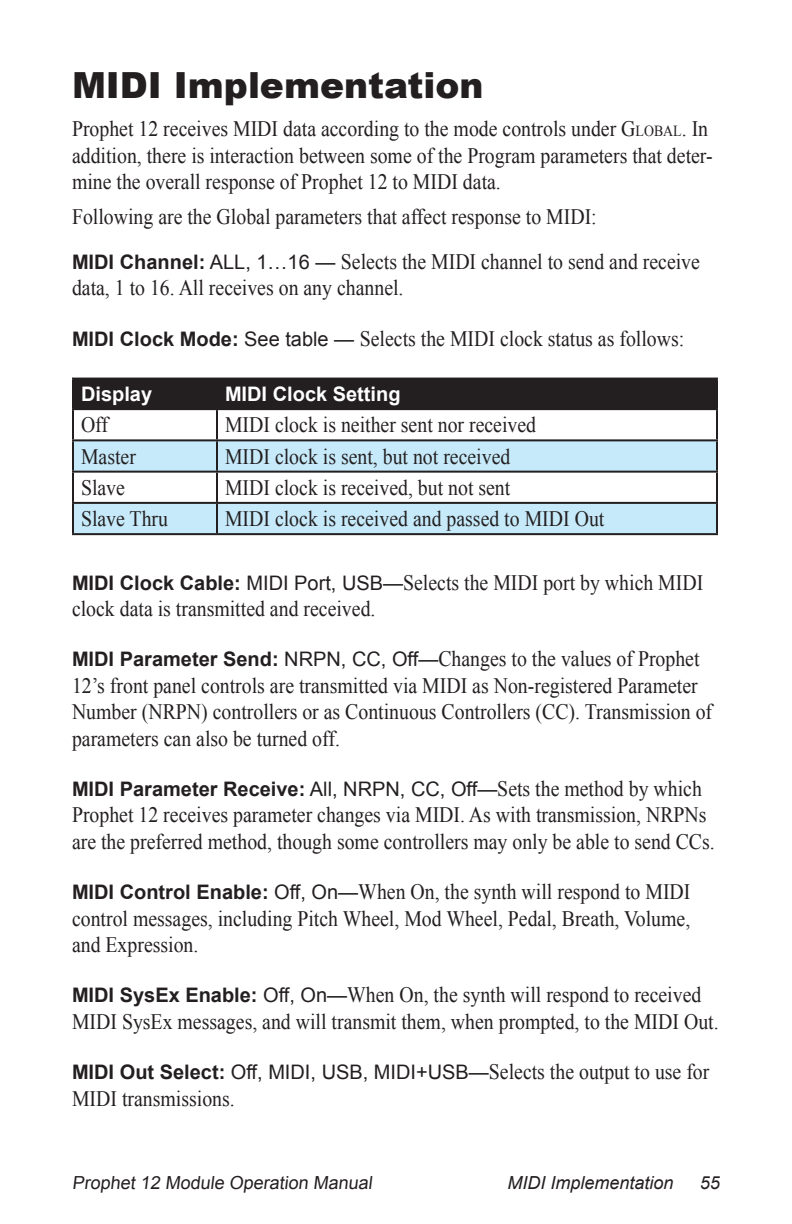
<style>
.page{position:relative;width:792px;height:1224px;background:#fff}
.page>*{position:absolute;margin:0;border:0;box-sizing:border-box;transform-origin:0 0}
.Heading_1{font:900 36px "Arial";color:#231f20}
.Body_Text{font:22px/26.4px "Times New Roman";color:#231f20;scale:.9 1}
.Body_Text-2{font:700 20px "Arial";color:#231f20}
.Table_Head{font:700 20px "Arial";color:#fff}
.t1{font:18px "Arial";color:#231f20}
.t2{font:italic 18px "Arial";color:#231f20}
.s1{font-style:inherit}
.s2{font-size:15.4px}
.s3{font-family:"Arial";font-weight:700;font-size:20px}
.s4{font-family:"Arial";font-size:20px}
.s5{font-weight:400}
.s6{font-family:"Times New Roman";font-weight:400;font-size:22px}
</style>
<div class="page">
<div style="left:74px;top:380px;width:642px;height:28px;background:#231f20"></div>
<svg style="left:74px;top:441px;width:642px;height:92px;fill:#c6eafa"></svg>
<hr style="left:72px;top:378px;width:145px;height:2px;background:#231f20">
<hr style="left:72px;top:380px;width:2px;height:28px;background:#231f20">
<hr style="left:217px;top:378px;width:501px;height:2px;background:#231f20">
<hr style="left:216px;top:380px;width:2px;height:28px;background:#231f20">
<hr style="left:716px;top:380px;width:2px;height:28px;background:#231f20">
<hr style="left:72px;top:408px;width:145px;height:2px;background:#231f20">
<hr style="left:72px;top:410px;width:2px;height:29px;background:#231f20">
<hr style="left:217px;top:408px;width:501px;height:2px;background:#231f20">
<hr style="left:216px;top:410px;width:2px;height:29px;background:#231f20">
<hr style="left:716px;top:410px;width:2px;height:29px;background:#231f20">
<hr style="left:72px;top:439px;width:145px;height:2px;background:#231f20">
<hr style="left:72px;top:441px;width:2px;height:30px;background:#231f20">
<hr style="left:217px;top:439px;width:501px;height:2px;background:#231f20">
<hr style="left:216px;top:441px;width:2px;height:30px;background:#231f20">
<hr style="left:716px;top:441px;width:2px;height:30px;background:#231f20">
<hr style="left:72px;top:471px;width:145px;height:2px;background:#231f20">
<hr style="left:72px;top:473px;width:2px;height:29px;background:#231f20">
<hr style="left:217px;top:471px;width:501px;height:2px;background:#231f20">
<hr style="left:216px;top:473px;width:2px;height:29px;background:#231f20">
<hr style="left:716px;top:473px;width:2px;height:29px;background:#231f20">
<hr style="left:72px;top:502px;width:145px;height:2px;background:#231f20">
<hr style="left:72px;top:504px;width:2px;height:29px;background:#231f20">
<hr style="left:217px;top:502px;width:501px;height:2px;background:#231f20">
<hr style="left:216px;top:504px;width:2px;height:29px;background:#231f20">
<hr style="left:716px;top:504px;width:2px;height:29px;background:#231f20">
<hr style="left:72px;top:533px;width:145px;height:2px;background:#231f20">
<hr style="left:217px;top:533px;width:501px;height:2px;background:#231f20">
<p class="Heading_1" style="left:72px;top:59px;width:413px">MIDI Implementation</p>
<p class="Body_Text" style="left:72px;top:115px;width:713px">Prophet 12 receives MIDI data according to the mode controls under <span class="s1">G</span><span class="s2">lobal</span>. In addition, there is interaction between some of the Program parameters that deter&shy;mine the overall response of Prophet 12 to MIDI data.</p>
<p class="Body_Text" style="left:72px;top:203px;width:585px">Following are the Global parameters that affect response to MIDI:</p>
<p class="Body_Text" style="left:72px;top:248px;width:699px"><span class="s3">MIDI Channel:</span> <span class="s4">ALL, 1…16 —</span> Selects the MIDI channel to send and receive data, 1 to 16. All receives on any channel.</p>
<p class="Body_Text" style="left:72px;top:325px;width:682px"><span class="s3">MIDI Clock Mode:</span> <span class="s4">See table —</span> Selects the MIDI clock status as follows:</p>
<p class="Table_Head" style="left:81px;top:381px;width:73px">Display</p>
<p class="Table_Head" style="left:225px;top:381px;width:177px">MIDI Clock Setting</p>
<p class="Body_Text" style="left:81px;top:411px;width:32px">Off</p>
<p class="Body_Text" style="left:225px;top:411px;width:347px">MIDI clock is neither sent nor received</p>
<p class="Body_Text" style="left:81px;top:443px;width:63px">Master</p>
<p class="Body_Text" style="left:225px;top:443px;width:319px">MIDI clock is sent, but not received</p>
<p class="Body_Text" style="left:81px;top:474px;width:50px">Slave</p>
<p class="Body_Text" style="left:225px;top:474px;width:319px">MIDI clock is received, but not sent</p>
<p class="Body_Text" style="left:81px;top:505px;width:98px">Slave Thru</p>
<p class="Body_Text" style="left:225px;top:505px;width:423px">MIDI clock is received and passed to MIDI Out</p>
<p class="Body_Text" style="left:72px;top:569px;width:703px"><span class="s3">MIDI Clock Cable:</span> <span class="s4">MIDI Port, USB—</span>Selects the MIDI port by which MIDI clock data is transmitted and received.</p>
<p class="Body_Text" style="left:72px;top:645px;width:713px"><span class="s3">MIDI Parameter Send:</span> <span class="s4">NRPN, CC, Off—</span>Changes to the values of Prophet 12’s front panel controls are transmitted via MIDI as Non-registered Parameter Number (NRPN) controllers or as Continuous Controllers (CC). Transmission of parameters can also be turned off.</p>
<p class="Body_Text-2" style="left:72px;top:776px;width:631px">MIDI Parameter Receive: <span class="s5">All, NRPN, CC, Off—</span><span class="s6">Sets the method by which</span></p>
<p class="Body_Text" style="left:72px;top:801px;width:716px">Prophet 12 receives parameter changes via MIDI. As with transmission, NRPNs are the preferred method, though some controllers may only be able to send CCs.</p>
<p class="Body_Text" style="left:72px;top:878px;width:689px;text-align:justify"><span class="s3">MIDI Control Enable:</span> <span class="s4">Off, On—</span>When On, the synth will respond to MIDI control messages, including Pitch Wheel, Mod Wheel, Pedal, Breath, Volume, and Expression.</p>
<p class="Body_Text" style="left:72px;top:981px;width:720px"><span class="s3">MIDI SysEx Enable:</span> <span class="s4">Off, On—</span>When On, the synth will respond to received<br>MIDI SysEx messages, and will transmit them, when prompted, to the MIDI Out.</p>
<p class="Body_Text" style="left:72px;top:1058px;width:710px"><span class="s3">MIDI Out Select:</span> <span class="s4">Off, MIDI, USB, MIDI+USB—</span>Selects the output to use for<br>MIDI transmissions.</p>
<p class="t1" style="left:72px;top:1171px;width:305px">Prophet 12 Module Operation Manual</p>
<p class="t2" style="left:507px;top:1171px;width:168px">MIDI Implementation</p>
<p class="t2" style="left:700px;top:1171px;width:22px">55</p>
</div>
